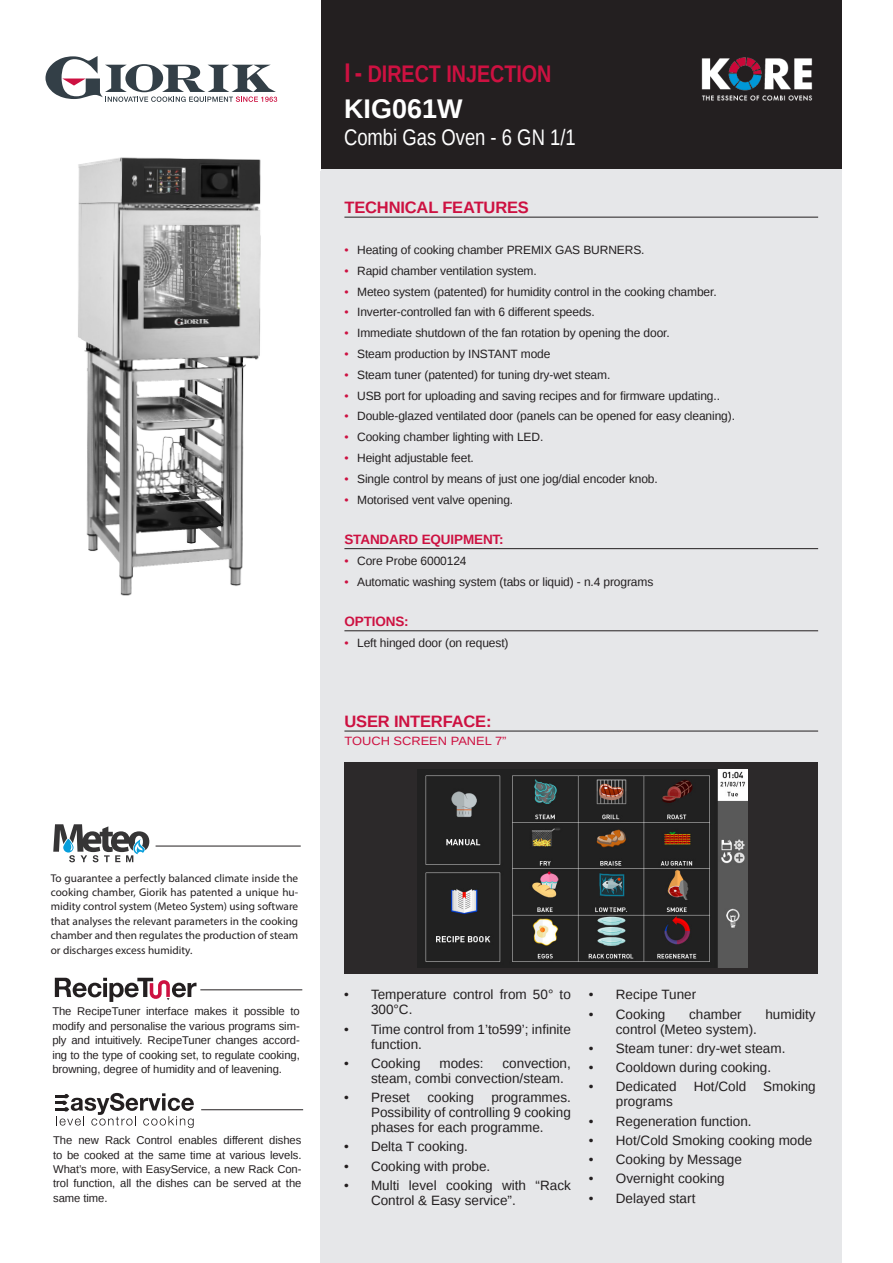
<style>
.page{position:relative;width:893px;height:1263px;background:#fff}
.page>*{position:absolute;margin:0;border:0;box-sizing:border-box;transform-origin:0 0}
.CODICE{font:700 27px "Liberation Sans";color:#fff}
.t1{font:700 24px "Liberation Sans Narrow";color:#cd1141}
.CODICE-2{font:22.5px "Liberation Sans Narrow";color:#fff}
.Titolo-IT{font:700 16.5px "Liberation Sans";letter-spacing:-.01em;color:#cd1141}
.t2{font:13.5px/15px "Liberation Sans";color:#231f20}
.Titolo-IT-2{font:700 13.5px "Liberation Sans";letter-spacing:-.01em;color:#cd1141}
.Caratteristiche_-_IT{font:12px "Liberation Sans";letter-spacing:-.01em;color:#231f20}
.t3{font:12px "Liberation Sans";color:#cd1141;scale:1.07 1}
.Patent_testo_-_IT{font:11.25px/14.4px "Liberation Sans";letter-spacing:-.005em;color:#231f20;text-align:justify}
.Patent_testo_-_IT-2{font:11.25px/14.4px "Myriad Pro";color:#231f20;text-align:justify}
.s1{font-size:27px}
.s2{color:#cd1141}
</style>
<div class="page">
<svg style="left:45px;top:56px;width:232px;height:46px"></svg>
<div style="left:322px;top:0;width:520px;height:168px;background:#231f20"></div>
<img style="left:701px;top:57px;width:112px;height:44px">
<div style="left:320px;top:171px;width:520px;height:1092px;background:#e6e7e9"></div>
<img style="left:78px;top:157px;width:183px;height:439px">
<hr style="left:344px;top:217px;width:474px;height:1px;background:#231f20">
<hr style="left:344px;top:548px;width:474px;height:1px;background:#231f20">
<hr style="left:344px;top:630px;width:474px;height:1px;background:#231f20">
<hr style="left:201px;top:1109px;width:102px;height:1px;background:#231f20">
<hr style="left:200px;top:989px;width:102px;height:1px;background:#231f20">
<svg style="left:55px;top:978px;width:141px;height:24px"></svg>
<svg style="left:56px;top:1093px;width:138px;height:35px"></svg>
<hr style="left:344px;top:731px;width:474px;height:1px;background:#231f20">
<div style="left:344px;top:762px;width:474px;height:212px;background:#2c292a"></div>
<img style="left:418px;top:769px;width:330px;height:198px">
<svg style="left:53px;top:824px;width:96px;height:38px"></svg>
<hr style="left:156px;top:846px;width:145px;height:1px;background:#231f20">
<p class="t1" style="left:344px;top:57px;width:208px"><span class="s1">I -</span> DIRECT INJECTION</p>
<p class="CODICE" style="left:344px;top:90px;width:120px">KIG061W</p>
<p class="CODICE-2" style="left:344px;top:124px;width:233px">Combi Gas Oven - 6 GN 1/1</p>
<p class="Titolo-IT" style="left:344px;top:196px;width:186px">TECHNICAL FEATURES</p>
<p class="Caratteristiche_-_IT" style="left:344px;top:243px;width:302px"><span class="s2">•</span> Heating of cooking chamber PREMIX GAS BURNERS.</p>
<p class="Caratteristiche_-_IT" style="left:344px;top:264px;width:194px"><span class="s2">•</span> Rapid chamber ventilation system.</p>
<p class="Caratteristiche_-_IT" style="left:344px;top:285px;width:374px"><span class="s2">•</span> Meteo system (patented) for humidity control in the cooking chamber.</p>
<p class="Caratteristiche_-_IT" style="left:344px;top:306px;width:252px"><span class="s2">•</span> Inverter-controlled fan with 6 different speeds.</p>
<p class="Caratteristiche_-_IT" style="left:344px;top:326px;width:327px"><span class="s2">•</span> Immediate shutdown of the fan rotation by opening the door.</p>
<p class="Caratteristiche_-_IT" style="left:344px;top:347px;width:207px"><span class="s2">•</span> Steam production by INSTANT mode</p>
<p class="Caratteristiche_-_IT" style="left:344px;top:368px;width:267px"><span class="s2">•</span> Steam tuner (patented) for tuning dry-wet steam.</p>
<p class="Caratteristiche_-_IT" style="left:344px;top:389px;width:377px"><span class="s2">•</span> USB port for uploading and saving recipes and for firmware updating..</p>
<p class="Caratteristiche_-_IT" style="left:344px;top:409px;width:392px"><span class="s2">•</span> Double-glazed ventilated door (panels can be opened for easy cleaning).</p>
<p class="Caratteristiche_-_IT" style="left:344px;top:430px;width:200px"><span class="s2">•</span> Cooking chamber lighting with LED.</p>
<p class="Caratteristiche_-_IT" style="left:344px;top:451px;width:131px"><span class="s2">•</span> Height adjustable feet.</p>
<p class="Caratteristiche_-_IT" style="left:344px;top:472px;width:315px"><span class="s2">•</span> Single control by means of just one jog/dial encoder knob.</p>
<p class="Caratteristiche_-_IT" style="left:344px;top:493px;width:170px"><span class="s2">•</span> Motorised vent valve opening.</p>
<p class="Titolo-IT-2" style="left:344px;top:530px;width:161px">STANDARD EQUIPMENT:</p>
<p class="Caratteristiche_-_IT" style="left:344px;top:554px;width:124px"><span class="s2">•</span> Core Probe 6000124</p>
<p class="Caratteristiche_-_IT" style="left:344px;top:575px;width:310px"><span class="s2">•</span> Automatic washing system (tabs or liquid) - n.4 programs</p>
<p class="Titolo-IT-2" style="left:344px;top:612px;width:66px">OPTIONS:</p>
<p class="Caratteristiche_-_IT" style="left:344px;top:636px;width:166px"><span class="s2">•</span> Left hinged door (on request)</p>
<p class="Titolo-IT" style="left:344px;top:709px;width:149px">USER INTERFACE:</p>
<p class="t3" style="left:344px;top:734px;width:153px">TOUCH SCREEN PANEL 7”</p>
<p class="Patent_testo_-_IT-2" style="left:51px;top:870px;width:249px">To guarantee a perfectly balanced climate inside the cooking chamber, Giorik has patented a unique hu&shy;midity control system (Meteo System) using software that analyses the relevant parameters in the cooking chamber and then regulates the production of steam or discharges excess humidity.</p>
<p class="Patent_testo_-_IT" style="left:52px;top:1005px;width:249px">The RecipeTuner interface makes it possible to modify and personalise the various programs sim&shy;ply and intuitively. RecipeTuner changes accord&shy;ing to the type of cooking set, to regulate cooking, browning, degree of humidity and of leavening.</p>
<p class="Patent_testo_-_IT" style="left:53px;top:1133px;width:250px">The new Rack Control enables different dishes to be cooked at the same time at various levels.<br>What’s more, with EasyService, a new Rack Con&shy;trol function, all the dishes can be served at the same time.</p>
<p class="t2" style="left:371px;top:988px;width:201px;text-indent:-27px">• Temperature control from 50° to<br>300°C.</p>
<p class="t2" style="left:371px;top:1022px;width:201px;text-indent:-27px">• Time control from 1’to599’; infinite function.</p>
<p class="t2" style="left:344px;top:1056px;width:78px">• Cooking</p>
<p class="t2" style="left:439px;top:1056px;width:46px">modes:</p>
<p class="t2" style="left:371px;top:1056px;width:201px;text-indent:132px">convection, steam, combi convection/steam.</p>
<p class="t2" style="left:344px;top:1090px;width:68px">• Preset</p>
<p class="t2" style="left:427px;top:1090px;width:48px">cooking</p>
<p class="t2" style="left:371px;top:1090px;width:201px;text-align:justify;text-indent:120px">programmes.<br>Possibility of controlling 9 cooking phases for each programme.</p>
<p class="t2" style="left:344px;top:1140px;width:126px">• Delta T cooking.</p>
<p class="t2" style="left:344px;top:1159px;width:148px">• Cooking with probe.</p>
<p class="t2" style="left:371px;top:1178px;width:201px;text-indent:-27px">• Multi level cooking with “Rack<br>Control &amp; Easy service”.</p>
<p class="t2" style="left:589px;top:988px;width:109px">• Recipe Tuner</p>
<p class="t2" style="left:589px;top:1007px;width:78px">• Cooking</p>
<p class="t2" style="left:689px;top:1007px;width:54px">chamber</p>
<p class="t2" style="left:765px;top:1007px;width:52px">humidity</p>
<p class="t2" style="left:616px;top:1022px;width:143px">control (Meteo system).</p>
<p class="t2" style="left:589px;top:1041px;width:198px">• Steam tuner: dry-wet steam.</p>
<p class="t2" style="left:589px;top:1060px;width:184px">• Cooldown during cooking.</p>
<p class="t2" style="left:589px;top:1080px;width:89px">• Dedicated</p>
<p class="t2" style="left:694px;top:1080px;width:54px">Hot/Cold</p>
<p class="t2" style="left:763px;top:1080px;width:54px">Smoking</p>
<p class="t2" style="left:616px;top:1095px;width:59px">programs</p>
<p class="t2" style="left:589px;top:1114px;width:164px">• Regeneration function.</p>
<p class="t2" style="left:589px;top:1133px;width:225px">• Hot/Cold Smoking cooking mode</p>
<p class="t2" style="left:589px;top:1152px;width:155px">• Cooking by Message</p>
<p class="t2" style="left:589px;top:1172px;width:137px">• Overnight cooking</p>
<p class="t2" style="left:589px;top:1191px;width:108px">• Delayed start</p>
</div>
